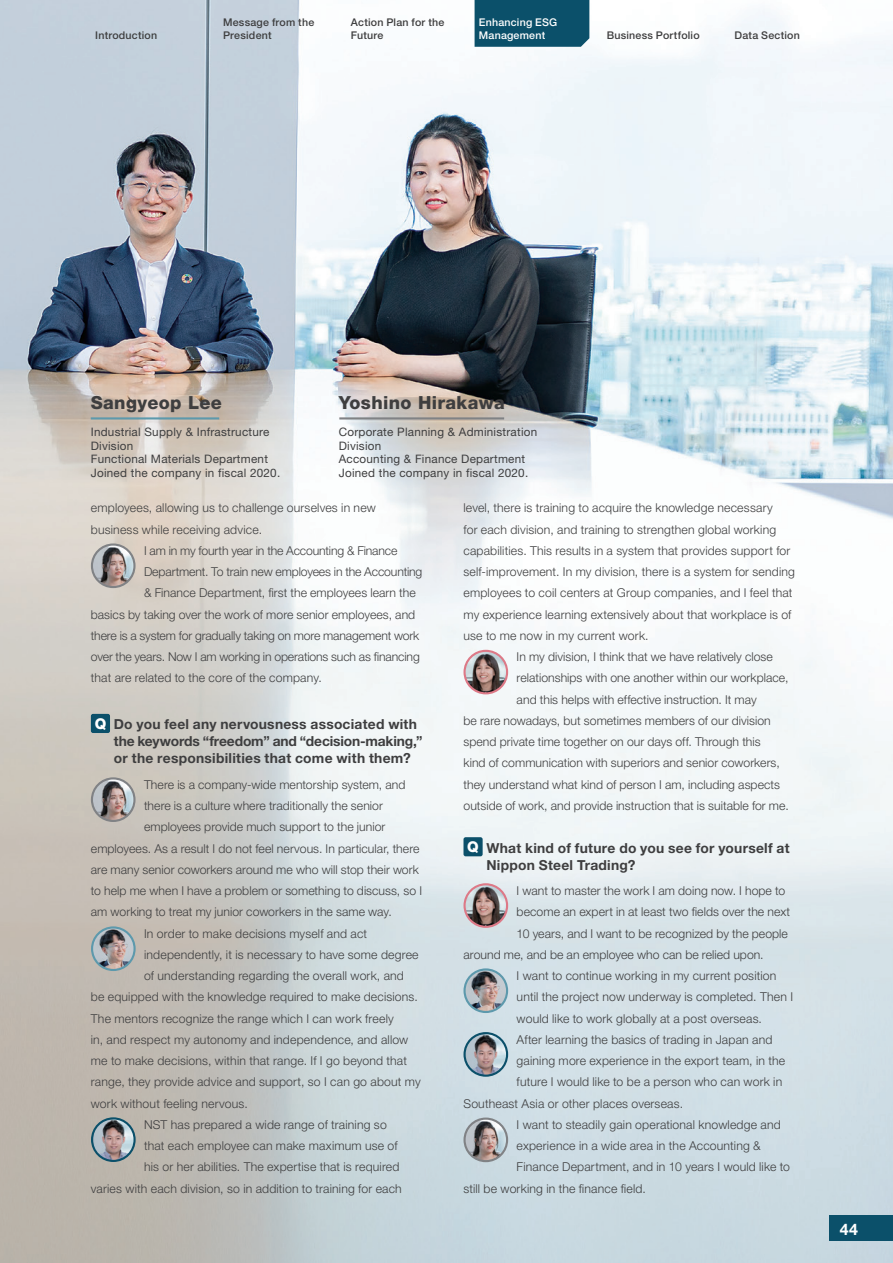
<style>
.page{position:relative;width:893px;height:1263px;background:#fff}
.page>*{position:absolute;margin:0;border:0;box-sizing:border-box;transform-origin:0 0}
.t1{font:800 18px "Helvetica Neue LT Std";letter-spacing:.02em;color:#3e3e3f}
.t2{font:700 15.9px "Helvetica Neue LT Std";color:#fff}
.t3{font:700 13.8px/17px "Helvetica Neue LT Std";letter-spacing:.015em;color:#3e3e3f}
.t4{font:300 12.15px "Helvetica Neue LT Std";letter-spacing:.01em;color:#3e3e3f}
.t5{font:300 12.15px "Helvetica Neue LT Std";letter-spacing:-.01em;color:#3e3e3f}
.t6{font:11.7px/13.8px "Helvetica Neue LT Std";letter-spacing:.02em;color:#3e3e3f}
.t7{font:500 10.65px/13.8px "Helvetica Neue LT Std";letter-spacing:.02em;color:#3e3e3f}
.t8{font:500 10.65px "Helvetica Neue LT Std";letter-spacing:.02em;color:#fff}
.s1{font-weight:800;font-size:14.85px;color:#fff}
</style>
<div class="page">
<img style="left:0;top:0;width:893px;height:1263px">
<hr style="left:91px;top:417px;width:128px;height:2px;background:#5d99ac">
<hr style="left:339px;top:417px;width:165px;height:2px;background:#808285">
<div style="left:91px;top:714px;width:19px;height:19px;background:#0b506a;border-radius:2px"></div>
<div style="left:463px;top:837px;width:20px;height:19px;background:#0b506a;border-radius:2px"></div>
<img style="left:92px;top:544px;width:42px;height:43px;border-radius:21px">
<div style="left:91px;top:543px;width:45px;height:45px;border:2px solid #808285;border-radius:50%"></div>
<img style="left:465px;top:1118px;width:42px;height:43px;border-radius:21px">
<div style="left:463px;top:1117px;width:45px;height:45px;border:2px solid #808285;border-radius:50%"></div>
<img style="left:92px;top:778px;width:42px;height:43px;border-radius:21px">
<div style="left:91px;top:777px;width:45px;height:45px;border:2px solid #808285;border-radius:50%"></div>
<img style="left:465px;top:651px;width:42px;height:42px;border-radius:21px">
<div style="left:463px;top:650px;width:45px;height:44px;border:2px solid #dd7987;border-radius:50%"></div>
<img style="left:465px;top:884px;width:42px;height:43px;border-radius:21px">
<div style="left:463px;top:883px;width:45px;height:45px;border:2px solid #dd7987;border-radius:50%"></div>
<img style="left:92px;top:1118px;width:43px;height:43px;border-radius:21px">
<div style="left:91px;top:1117px;width:45px;height:45px;border:2px solid #0b506a;border-radius:50%"></div>
<img style="left:465px;top:1033px;width:42px;height:43px;border-radius:21px">
<div style="left:463px;top:1032px;width:45px;height:45px;border:2px solid #0b506a;border-radius:50%"></div>
<img style="left:92px;top:927px;width:43px;height:43px;border-radius:21px">
<div style="left:91px;top:926px;width:45px;height:45px;border:2px solid #5d99ac;border-radius:50%"></div>
<img style="left:465px;top:969px;width:42px;height:43px;border-radius:21px">
<div style="left:463px;top:968px;width:45px;height:45px;border:2px solid #5d99ac;border-radius:50%"></div>
<div style="left:829px;top:1215px;width:64px;height:26px;background:#0b506a"></div>
<div style="left:475px;top:0;width:114px;height:47px;background:#0b506a"></div>
<p class="t7" style="left:223px;top:15px;width:93px">Message from the<br>President</p>
<p class="t7" style="left:351px;top:15px;width:95px">Action Plan for the<br>Future</p>
<p class="t8" style="left:479px;top:15px;width:80px">Enhancing ESG</p>
<p class="t7" style="left:95px;top:29px;width:63px">Introduction</p>
<p class="t8" style="left:479px;top:29px;width:68px">Management</p>
<p class="t7" style="left:607px;top:29px;width:94px">Business Portfolio</p>
<p class="t7" style="left:734px;top:29px;width:67px">Data Section</p>
<h1 class="t1" style="left:91px;top:392px;width:133px">Sangyeop Lee</h1>
<p class="t6" style="left:91px;top:425px;width:191px">Industrial Supply &amp; Infrastructure<br>Division<br>Functional Materials Department<br>Joined the company in fiscal 2020.</p>
<h1 class="t1" style="left:339px;top:392px;width:168px">Yoshino Hirakawa</h1>
<p class="t6" style="left:339px;top:425px;width:200px">Corporate Planning &amp; Administration<br>Division<br>Accounting &amp; Finance Department<br>Joined the company in fiscal 2020.</p>
<p class="t4" style="left:91px;top:501px;width:286px">employees, allowing us to challenge ourselves in new</p>
<p class="t4" style="left:91px;top:522px;width:173px">business while receiving advice.</p>
<p class="t5" style="left:144px;top:543px;width:255px">I am in my fourth year in the Accounting &amp; Finance</p>
<p class="t5" style="left:144px;top:564px;width:280px">Department. To train new employees in the Accounting</p>
<p class="t4" style="left:144px;top:586px;width:273px">&amp; Finance Department, first the employees learn the</p>
<p class="t4" style="left:91px;top:607px;width:326px">basics by taking over the work of more senior employees, and</p>
<p class="t5" style="left:91px;top:628px;width:330px">there is a system for gradually taking on more management work</p>
<p class="t5" style="left:91px;top:649px;width:330px">over the years. Now I am working in operations such as financing</p>
<p class="t4" style="left:91px;top:671px;width:232px">that are related to the core of the company.</p>
<p class="t3" style="left:114px;top:715px;width:310px;text-indent:-19px"><span class="s1">Q</span> Do you feel any nervousness associated with the keywords “freedom” and “decision-making,” or the responsibilities that come with them?</p>
<p class="t4" style="left:144px;top:777px;width:263px">There is a company-wide mentorship system, and</p>
<p class="t4" style="left:144px;top:798px;width:240px">there is a culture where traditionally the senior</p>
<p class="t4" style="left:144px;top:819px;width:243px">employees provide much support to the junior</p>
<p class="t4" style="left:91px;top:841px;width:330px">employees. As a result I do not feel nervous. In particular, there</p>
<p class="t4" style="left:91px;top:862px;width:329px">are many senior coworkers around me who will stop their work</p>
<p class="t4" style="left:91px;top:883px;width:333px">to help me when I have a problem or something to discuss, so I</p>
<p class="t4" style="left:91px;top:904px;width:302px">am working to treat my junior coworkers in the same way.</p>
<p class="t4" style="left:144px;top:926px;width:225px">In order to make decisions myself and act</p>
<p class="t4" style="left:144px;top:947px;width:276px">independently, it is necessary to have some degree</p>
<p class="t4" style="left:144px;top:968px;width:261px">of understanding regarding the overall work, and</p>
<p class="t4" style="left:91px;top:989px;width:328px">be equipped with the knowledge required to make decisions.</p>
<p class="t4" style="left:91px;top:1011px;width:304px">The mentors recognize the range which I can work freely</p>
<p class="t4" style="left:91px;top:1032px;width:319px">in, and respect my autonomy and independence, and allow</p>
<p class="t4" style="left:91px;top:1053px;width:318px">me to make decisions, within that range. If I go beyond that</p>
<p class="t4" style="left:91px;top:1074px;width:331px">range, they provide advice and support, so I can go about my</p>
<p class="t4" style="left:91px;top:1096px;width:158px">work without feeling nervous.</p>
<p class="t4" style="left:144px;top:1117px;width:244px">NST has prepared a wide range of training so</p>
<p class="t4" style="left:144px;top:1138px;width:255px">that each employee can make maximum use of</p>
<p class="t4" style="left:144px;top:1160px;width:257px">his or her abilities. The expertise that is required</p>
<p class="t4" style="left:91px;top:1181px;width:312px">varies with each division, so in addition to training for each</p>
<p class="t4" style="left:463px;top:500px;width:311px">level, there is training to acquire the knowledge necessary</p>
<p class="t4" style="left:463px;top:522px;width:314px">for each division, and training to strengthen global working</p>
<p class="t4" style="left:463px;top:543px;width:328px">capabilities. This results in a system that provides support for</p>
<p class="t4" style="left:463px;top:564px;width:333px">self-improvement. In my division, there is a system for sending</p>
<p class="t4" style="left:463px;top:586px;width:330px">employees to coil centers at Group companies, and I feel that</p>
<p class="t4" style="left:463px;top:607px;width:329px">my experience learning extensively about that workplace is of</p>
<p class="t4" style="left:463px;top:628px;width:187px">use to me now in my current work.</p>
<p class="t4" style="left:517px;top:649px;width:258px">In my division, I think that we have relatively close</p>
<p class="t4" style="left:517px;top:671px;width:273px">relationships with one another within our workplace,</p>
<p class="t4" style="left:517px;top:692px;width:242px">and this helps with effective instruction. It may</p>
<p class="t4" style="left:463px;top:713px;width:309px">be rare nowadays, but sometimes members of our division</p>
<p class="t4" style="left:463px;top:734px;width:299px">spend private time together on our days off. Through this</p>
<p class="t4" style="left:463px;top:756px;width:318px">kind of communication with superiors and senior coworkers,</p>
<p class="t4" style="left:463px;top:777px;width:318px">they understand what kind of person I am, including aspects</p>
<p class="t4" style="left:463px;top:798px;width:327px">outside of work, and provide instruction that is suitable for me.</p>
<p class="t3" style="left:486px;top:839px;width:305px;text-indent:-19px"><span class="s1">Q</span> What kind of future do you see for yourself at<br>Nippon Steel Trading?</p>
<p class="t4" style="left:517px;top:883px;width:270px">I want to master the work I am doing now. I hope to</p>
<p class="t4" style="left:517px;top:904px;width:275px">become an expert in at least two fields over the next</p>
<p class="t4" style="left:517px;top:926px;width:273px">10 years, and I want to be recognized by the people</p>
<p class="t4" style="left:463px;top:947px;width:302px">around me, and be an employee who can be relied upon.</p>
<p class="t4" style="left:517px;top:968px;width:261px">I want to continue working in my current position</p>
<p class="t4" style="left:517px;top:989px;width:278px">until the project now underway is completed. Then I</p>
<p class="t4" style="left:517px;top:1011px;width:247px">would like to work globally at a post overseas.</p>
<p class="t4" style="left:517px;top:1032px;width:257px">After learning the basics of trading in Japan and</p>
<p class="t4" style="left:517px;top:1053px;width:270px">gaining more experience in the export team, in the</p>
<p class="t4" style="left:517px;top:1075px;width:267px">future I would like to be a person who can work in</p>
<p class="t4" style="left:463px;top:1096px;width:221px">Southeast Asia or other places overseas.</p>
<p class="t4" style="left:517px;top:1117px;width:266px">I want to steadily gain operational knowledge and</p>
<p class="t4" style="left:517px;top:1138px;width:246px">experience in a wide area in the Accounting &amp;</p>
<p class="t4" style="left:517px;top:1160px;width:275px">Finance Department, and in 10 years I would like to</p>
<p class="t4" style="left:463px;top:1181px;width:184px">still be working in the finance field.</p>
<h2 class="t2" style="left:840px;top:1219px;width:20px">44</h2>
</div>
